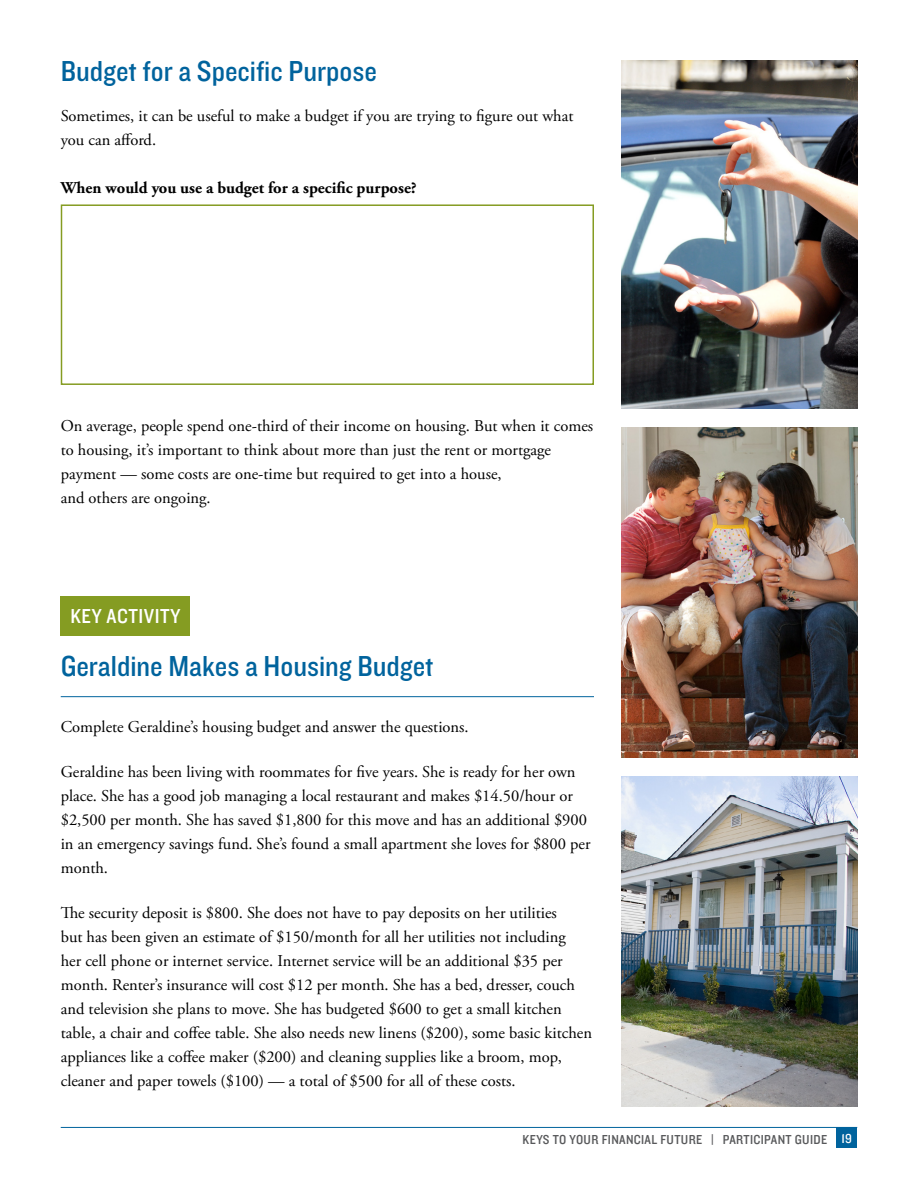
<style>
.page{position:relative;width:918px;height:1188px;background:#fff}
.page>*{position:absolute;margin:0;border:0;box-sizing:border-box;transform-origin:0 0}
.t1{font:30px "Knockout HTF30 Junior Welterwt";color:#00639d}
.t2{font:21px "Knockout HTF30 Junior Welterwt";letter-spacing:.025em;color:#fff}
.t3{font:16.5px/24px "Adobe Garamond Pro";color:#000}
.t4{font:700 16.5px "Adobe Garamond Pro";color:#000}
.t5{font:13.5px "Knockout HTF30 Junior Welterwt";letter-spacing:.025em;color:#58595b}
.s1{color:#fff}
</style>
<div class="page">
<div style="left:836px;top:1127px;width:21px;height:21px;background:#00639d"></div>
<hr style="left:61px;top:1127px;width:796px;height:1px;background:#00639d">
<div style="left:61px;top:204px;width:533px;height:181px;border:2px solid #859c22"></div>
<div style="left:61px;top:597px;width:129px;height:39px;background:#859c22"></div>
<hr style="left:61px;top:696px;width:533px;height:1px;background:#00639d">
<img style="left:621px;top:777px;width:236px;height:330px">
<img style="left:621px;top:61px;width:236px;height:348px">
<img style="left:621px;top:428px;width:236px;height:330px">
<h1 class="t1" style="left:61px;top:55px;width:318px">Budget for a Specific Purpose</h1>
<p class="t3" style="left:61px;top:105px;width:514px">Sometimes, it can be useful to make a budget if you are trying to figure out what you can afford.</p>
<p class="t4" style="left:61px;top:178px;width:357px">When would you use a budget for a specific purpose?</p>
<p class="t3" style="left:61px;top:414px;width:534px">On average, people spend one-third of their income on housing. But when it comes to housing, it’s important to think about more than just the rent or mortgage payment — some costs are one-time but required to get into a house,<br>and others are ongoing.</p>
<p class="t2" style="left:70px;top:606px;width:112px">KEY ACTIVITY</p>
<h1 class="t1" style="left:61px;top:651px;width:374px">Geraldine Makes a Housing Budget</h1>
<p class="t3" style="left:61px;top:716px;width:409px">Complete Geraldine’s housing budget and answer the questions.</p>
<p class="t3" style="left:61px;top:761px;width:531px">Geraldine has been living with roommates for five years. She is ready for her own place. She has a good job managing a local restaurant and makes $14.50/hour or $2,500 per month. She has saved $1,800 for this move and has an additional $900 in an emergency savings fund. She’s found a small apartment she loves for $800 per month.</p>
<p class="t3" style="left:61px;top:902px;width:533px">The security deposit is $800. She does not have to pay deposits on her utilities<br>but has been given an estimate of $150/month for all her utilities not including<br>her cell phone or internet service. Internet service will be an additional $35 per month. Renter’s insurance will cost $12 per month. She has a bed, dresser, couch and television she plans to move. She has budgeted $600 to get a small kitchen table, a chair and coffee table. She also needs new linens ($200), some basic kitchen appliances like a coffee maker ($200) and cleaning supplies like a broom, mop, cleaner and paper towels ($100) — a total of $500 for all of these costs.</p>
<p class="t5" style="left:523px;top:1132px;width:331px">KEYS TO YOUR FINANCIAL FUTURE | PARTICIPANT GUIDE <span class="s1">19</span></p>
</div>
